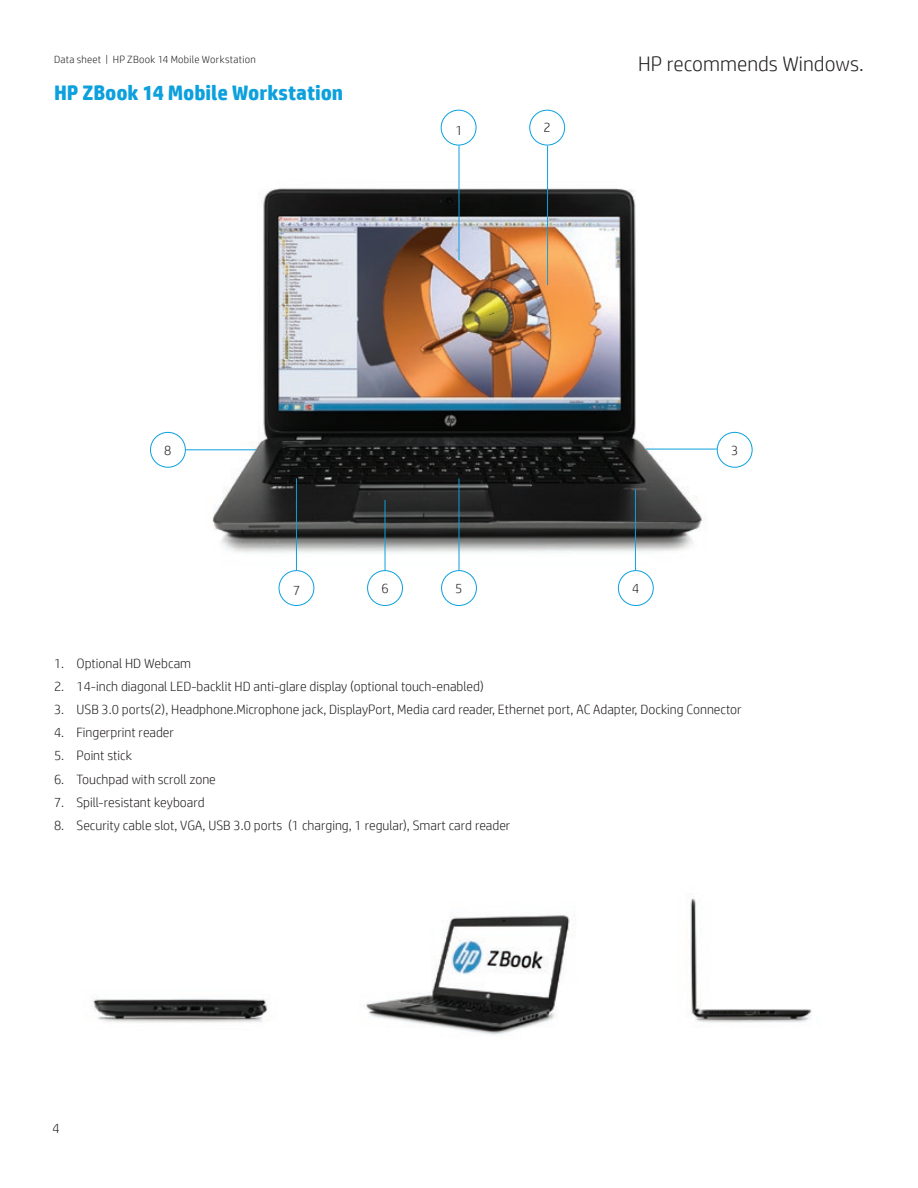
<style>
.page{position:relative;width:918px;height:1188px;background:#fff}
.page>*{position:absolute;margin:0;border:0;box-sizing:border-box;transform-origin:0 0}
.t1{font:700 21px "HP Simplified";letter-spacing:-.005em;color:#0ca0dd}
.t2{font:300 21px "HP Simplified";color:#231f20}
.t3{font:300 13.5px "HP Simplified";color:#231f20}
.t4{font:300 10.5px "HP Simplified";letter-spacing:.025em;color:#231f20}
</style>
<div class="page">
<img style="left:204px;top:172px;width:510px;height:394px">
<div style="left:150px;top:432px;width:36px;height:36px;border:1px solid #0ca0dd;border-radius:50%"></div>
<div style="left:717px;top:432px;width:36px;height:36px;border:1px solid #0ca0dd;border-radius:50%"></div>
<div style="left:279px;top:570px;width:35px;height:36px;border:1px solid #0ca0dd;border-radius:50%"></div>
<div style="left:441px;top:110px;width:35px;height:35px;border:1px solid #0ca0dd;border-radius:50%"></div>
<div style="left:367px;top:570px;width:36px;height:36px;border:1px solid #0ca0dd;border-radius:50%"></div>
<div style="left:529px;top:110px;width:36px;height:35px;border:1px solid #0ca0dd;border-radius:50%"></div>
<div style="left:441px;top:570px;width:36px;height:36px;border:1px solid #0ca0dd;border-radius:50%"></div>
<div style="left:618px;top:570px;width:36px;height:36px;border:1px solid #0ca0dd;border-radius:50%"></div>
<hr style="left:186px;top:449px;width:70px;height:1px;background:#0ca0dd">
<hr style="left:646px;top:449px;width:71px;height:1px;background:#0ca0dd">
<hr style="left:296px;top:478px;width:1px;height:92px;background:#0ca0dd">
<hr style="left:385px;top:500px;width:1px;height:70px;background:#0ca0dd">
<hr style="left:459px;top:478px;width:1px;height:92px;background:#0ca0dd">
<hr style="left:635px;top:489px;width:1px;height:81px;background:#0ca0dd">
<hr style="left:459px;top:145px;width:1px;height:116px;background:#0ca0dd">
<hr style="left:547px;top:146px;width:1px;height:139px;background:#0ca0dd">
<img style="left:366px;top:915px;width:204px;height:120px">
<img style="left:91px;top:998px;width:179px;height:25px">
<img style="left:690px;top:896px;width:122px;height:127px">
<p class="t4" style="left:54px;top:53px;width:203px">Data sheet | HP ZBook 14 Mobile Workstation</p>
<h1 class="t2" style="left:638px;top:52px;width:227px">HP recommends Windows.</h1>
<h1 class="t1" style="left:54px;top:80px;width:291px">HP ZBook 14 Mobile Workstation</h1>
<p class="t3" style="left:455px;top:122px;width:9px">1</p>
<p class="t3" style="left:544px;top:120px;width:9px">2</p>
<p class="t3" style="left:164px;top:443px;width:9px">8</p>
<p class="t3" style="left:731px;top:443px;width:9px">3</p>
<p class="t3" style="left:293px;top:583px;width:9px">7</p>
<p class="t3" style="left:381px;top:580px;width:9px">6</p>
<p class="t3" style="left:455px;top:580px;width:9px">5</p>
<p class="t3" style="left:632px;top:580px;width:9px">4</p>
<p class="t3" style="left:54px;top:655px;width:139px">1. Optional HD Webcam</p>
<p class="t3" style="left:54px;top:678px;width:431px">2. 14-inch diagonal LED-backlit HD anti-glare display (optional touch-enabled)</p>
<p class="t3" style="left:54px;top:702px;width:689px">3. USB 3.0 ports(2), Headphone.Microphone jack, DisplayPort, Media card reader, Ethernet port, AC Adapter, Docking Connector</p>
<p class="t3" style="left:54px;top:725px;width:121px">4. Fingerprint reader</p>
<p class="t3" style="left:54px;top:748px;width:79px">5. Point stick</p>
<p class="t3" style="left:54px;top:771px;width:163px">6. Touchpad with scroll zone</p>
<p class="t3" style="left:54px;top:795px;width:152px">7. Spill-resistant keyboard</p>
<p class="t3" style="left:54px;top:818px;width:458px">8. Security cable slot, VGA, USB 3.0 ports (1 charging, 1 regular), Smart card reader</p>
<p class="t3" style="left:53px;top:1121px;width:9px">4</p>
</div>
